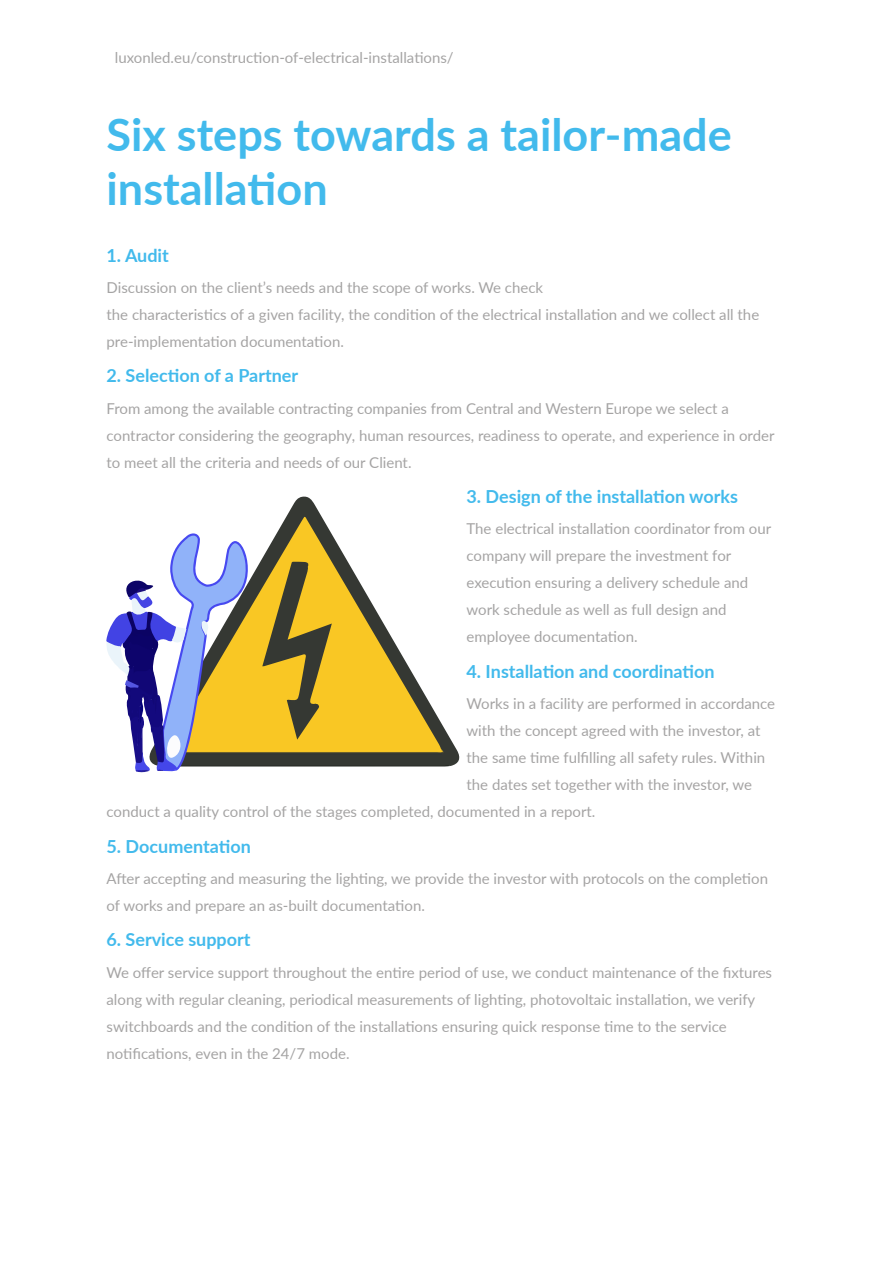
<style>
.page{position:relative;width:893px;height:1263px;background:#fff}
.page>*{position:absolute;margin:0;border:0;box-sizing:border-box;transform-origin:0 0}
.t1{font:700 45px/54px "Lato";color:#42baec}
.t2{font:700 18px "Lato";color:#42baec}
.t3{font:15px/27px "Lato";color:#a5a4a4}
</style>
<div class="page">
<svg style="left:286px;top:497px;width:173px;height:269px"></svg>
<svg style="left:277px;top:517px;width:164px;height:16px"></svg>
<svg style="left:106px;top:533px;width:344px;height:239px"></svg>
<p class="t3" style="left:115px;top:44px;width:340px">luxonled.eu/construction-of-electrical-installations/</p>
<h1 class="t1" style="left:107px;top:106px;width:627px">Six steps towards a tailor-made installation</h1>
<p class="t2" style="left:107px;top:242px;width:64px">1. Audit</p>
<p class="t3" style="left:107px;top:273px;width:654px">Discussion on the client’s needs and the scope of works. We check<br>the characteristics of a given facility, the condition of the electrical installation and we collect all the pre-implementation documentation.</p>
<p class="t2" style="left:107px;top:362px;width:193px">2. Selection of a Partner</p>
<p class="t3" style="left:107px;top:394px;width:669px">From among the available contracting companies from Central and Western Europe we select a contractor considering the geography, human resources, readiness to operate, and experience in order to meet all the criteria and needs of our Client.</p>
<p class="t2" style="left:467px;top:483px;width:273px">3. Design of the installation works</p>
<p class="t3" style="left:467px;top:515px;width:306px">The electrical installation coordinator from our company will prepare the investment for execution ensuring a delivery schedule and work schedule as well as full design and employee documentation.</p>
<p class="t2" style="left:467px;top:658px;width:250px">4. Installation and coordination</p>
<p class="t3" style="left:467px;top:689px;width:310px">Works in a facility are performed in accordance</p>
<p class="t3" style="left:467px;top:716px;width:295px">with the concept agreed with the investor, at</p>
<p class="t3" style="left:467px;top:743px;width:300px">the same time fulfilling all safety rules. Within</p>
<p class="t3" style="left:467px;top:770px;width:287px">the dates set together with the investor, we</p>
<p class="t3" style="left:107px;top:797px;width:490px">conduct a quality control of the stages completed, documented in a report.</p>
<p class="t2" style="left:107px;top:833px;width:146px">5. Documentation</p>
<p class="t3" style="left:107px;top:864px;width:663px">After accepting and measuring the lighting, we provide the investor with protocols on the completion of works and prepare an as-built documentation.</p>
<p class="t2" style="left:107px;top:927px;width:146px">6. Service support</p>
<p class="t3" style="left:107px;top:958px;width:667px">We offer service support throughout the entire period of use, we conduct maintenance of the fixtures along with regular cleaning, periodical measurements of lighting, photovoltaic installation, we verify switchboards and the condition of the installations ensuring quick response time to the service notifications, even in the 24/7 mode.</p>
</div>
